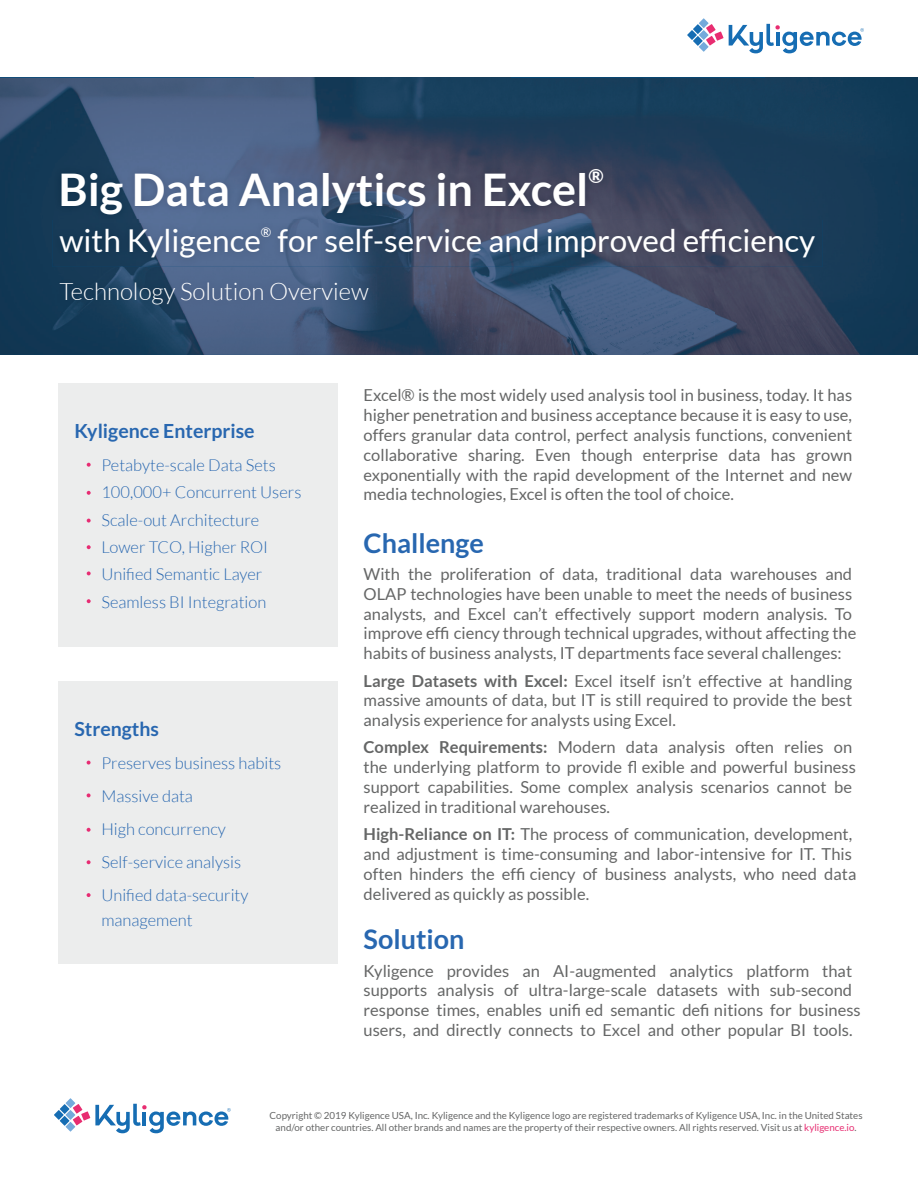
<style>
.page{position:relative;width:918px;height:1188px;background:#fff}
.page>*{position:absolute;margin:0;border:0;box-sizing:border-box;transform-origin:0 0}
.t1{font:700 45px "Lato";color:#fff}
.t2{font:31.5px "Lato";color:#fff}
.t3{font:700 27px "Lato";color:#2867b0}
.t4{font:300 24px "Lato";color:#fff}
.t5{font:700 19.5px "Lato";color:#2867b0}
.t6{font:700 19.2px "Lato";color:#fff}
.t7{font:16.5px/19.8px "Lato";color:#656666}
.t8{font:300 16.5px/27.3px "Lato";color:#2867b0}
.t9{font:13.05px "Lato";color:#fff}
.t10{font:9.75px/11.7px "Lato";color:#656666;text-align:center}
.s1{font-weight:700}
.s2{color:#e72e72}
</style>
<div class="page">
<img style="left:0;top:78px;width:255px;height:92px">
<img style="left:255px;top:78px;width:255px;height:83px">
<img style="left:510px;top:78px;width:255px;height:92px">
<img style="left:765px;top:78px;width:153px;height:277px">
<div style="left:0;top:170px;width:102px;height:185px;background:#123854"></div>
<img style="left:561px;top:170px;width:204px;height:185px">
<img style="left:102px;top:267px;width:459px;height:88px">
<img style="left:53px;top:161px;width:558px;height:59px">
<img style="left:53px;top:274px;width:324px;height:38px">
<img style="left:52px;top:220px;width:771px;height:47px">
<div style="left:58px;top:383px;width:280px;height:264px;background:#eceded"></div>
<div style="left:58px;top:681px;width:280px;height:283px;background:#eceded"></div>
<svg style="left:87px;top:463px;width:4px;height:4px"></svg>
<svg style="left:87px;top:519px;width:4px;height:4px"></svg>
<svg style="left:87px;top:599px;width:4px;height:4px"></svg>
<svg style="left:87px;top:491px;width:4px;height:4px"></svg>
<svg style="left:87px;top:571px;width:4px;height:4px"></svg>
<svg style="left:87px;top:545px;width:4px;height:4px"></svg>
<svg style="left:87px;top:761px;width:4px;height:4px"></svg>
<svg style="left:87px;top:860px;width:4px;height:4px"></svg>
<svg style="left:87px;top:793px;width:4px;height:4px"></svg>
<svg style="left:87px;top:893px;width:4px;height:4px"></svg>
<svg style="left:87px;top:828px;width:4px;height:4px"></svg>
<svg style="left:706px;top:36px;width:10px;height:10px"></svg>
<svg style="left:714px;top:32px;width:10px;height:9px"></svg>
<svg style="left:687px;top:30px;width:10px;height:10px"></svg>
<svg style="left:693px;top:24px;width:10px;height:10px"></svg>
<svg style="left:699px;top:18px;width:10px;height:10px"></svg>
<svg style="left:693px;top:36px;width:10px;height:10px"></svg>
<svg style="left:699px;top:30px;width:10px;height:10px"></svg>
<svg style="left:699px;top:42px;width:10px;height:10px"></svg>
<svg style="left:706px;top:24px;width:10px;height:10px"></svg>
<svg style="left:729px;top:24px;width:135px;height:29px"></svg>
<svg style="left:73px;top:1116px;width:9px;height:9px"></svg>
<svg style="left:81px;top:1111px;width:9px;height:10px"></svg>
<svg style="left:54px;top:1110px;width:10px;height:10px"></svg>
<svg style="left:60px;top:1104px;width:9px;height:10px"></svg>
<svg style="left:66px;top:1098px;width:9px;height:10px"></svg>
<svg style="left:60px;top:1116px;width:9px;height:10px"></svg>
<svg style="left:66px;top:1110px;width:9px;height:10px"></svg>
<svg style="left:66px;top:1122px;width:9px;height:10px"></svg>
<svg style="left:73px;top:1104px;width:9px;height:10px"></svg>
<svg style="left:95px;top:1104px;width:136px;height:29px"></svg>
<h1 class="t1" style="left:58px;top:164px;width:531px">Big Data Analytics in Excel</h1>
<p class="t6" style="left:588px;top:165px;width:17px">®</p>
<h2 class="t2" style="left:59px;top:223px;width:203px">with Kyligence</h2>
<p class="t9" style="left:261px;top:225px;width:12px">®</p>
<h2 class="t2" style="left:277px;top:223px;width:539px">for self-service and improved efficiency</h2>
<h3 class="t4" style="left:59px;top:278px;width:311px">Technology Solution Overview</h3>
<p class="t5" style="left:74px;top:420px;width:182px">Kyligence Enterprise</p>
<p class="t8" style="left:101px;top:452px;width:202px">Petabyte-scale Data Sets<br>100,000+ Concurrent Users<br>Scale-out Architecture<br>Lower TCO, Higher ROI<br>Unified Semantic Layer<br>Seamless BI Integration</p>
<p class="t5" style="left:74px;top:718px;width:86px">Strengths</p>
<p class="t8" style="left:101px;top:747px;width:181px;line-height:33px">Preserves business habits<br>Massive data<br>High concurrency<br>Self-service analysis<br>Unified data-security</p>
<p class="t8" style="left:101px;top:907px;width:93px">management</p>
<p class="t7" style="left:364px;top:385px;width:490px;text-align:justify">Excel® is the most widely used analysis tool in business, today. It has higher penetration and business acceptance because it is easy to use, offers granular data control, perfect analysis functions, convenient collaborative sharing. Even though enterprise data has grown exponentially with the rapid development of the Internet and new media technologies, Excel is often the tool of choice.</p>
<h3 class="t3" style="left:364px;top:527px;width:122px">Challenge</h3>
<p class="t7" style="left:364px;top:564px;width:494px">With the proliferation of data, traditional data warehouses and OLAP technologies have been unable to meet the needs of business analysts, and Excel can’t effectively support modern analysis. To improve effi ciency through technical upgrades, without affecting the habits of business analysts, IT departments face several challenges:</p>
<p class="t7" style="left:364px;top:671px;width:490px;text-align:justify"><span class="s1">Large Datasets with Excel:</span> Excel itself isn’t effective at handling massive amounts of data, but IT is still required to provide the best analysis experience for analysts using Excel.</p>
<p class="t7" style="left:364px;top:737px;width:494px"><span class="s1">Complex Requirements:</span> Modern data analysis often relies on the underlying platform to provide fl exible and powerful business support capabilities. Some complex analysis scenarios cannot be realized in traditional warehouses.</p>
<p class="t7" style="left:364px;top:824px;width:494px"><span class="s1">High-Reliance on IT:</span> The process of communication, development, and adjustment is time-consuming and labor-intensive for IT. This often hinders the effi ciency of business analysts, who need data delivered as quickly as possible.</p>
<h3 class="t3" style="left:364px;top:924px;width:102px">Solution</h3>
<p class="t7" style="left:364px;top:961px;width:499px">Kyligence provides an AI-augmented analytics platform that supports analysis of ultra-large-scale datasets with sub-second response times, enables unifi ed semantic defi nitions for business users, and directly connects to Excel and other popular BI tools.</p>
<p class="t10" style="left:270px;top:1110px;width:594px">Copyright © 2019 Kyligence USA, Inc. Kyligence and the Kyligence logo are registered trademarks of Kyligence USA, Inc. in the United States and/or other countries. All other brands and names are the property of their respective owners. All rights reserved. Visit us at <span class="s2">kyligence.io</span>.</p>
</div>
